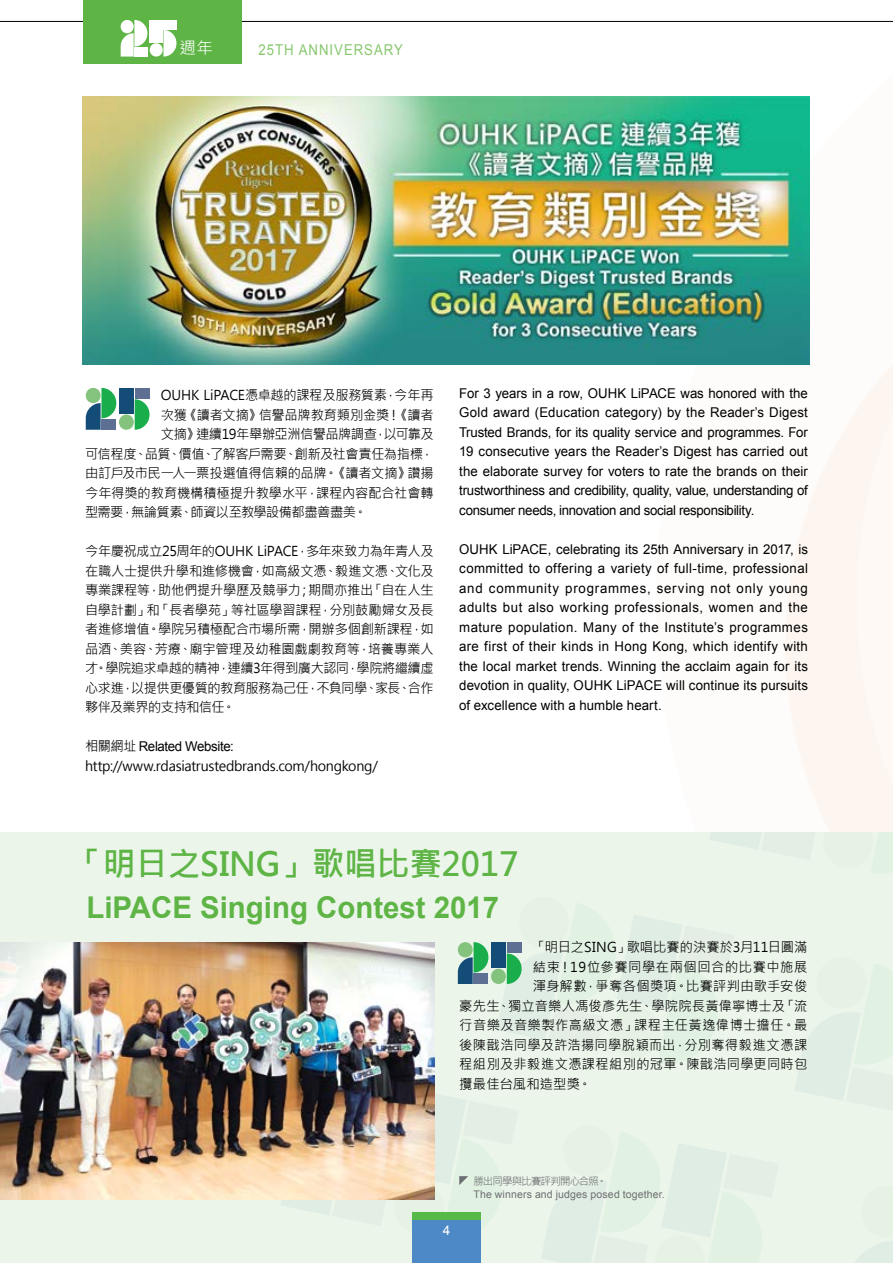
<style>
.page{position:relative;width:893px;height:1263px;background:#fff}
.page>*{position:absolute;margin:0;border:0;box-sizing:border-box;transform-origin:0 0}
.t1{font:700 33px "Microsoft Jheng Hei";color:#5eb546}
.t2{font:700 30px "Arial";color:#5eb546}
.t3{font:16.5px "Microsoft Jheng Hei";color:#fff}
.t4{font:15px "Arial";letter-spacing:.075em;color:#88c86f;scale:.88 1}
.t5{font:13.5px/19.5px "Arial";letter-spacing:-.02em;color:#000;text-align:justify}
.t6{font:13.5px/19.5px "Microsoft Jheng Hei";letter-spacing:-.01em;color:#000;text-align:justify}
.t7{font:13.5px "Microsoft Jheng Hei";letter-spacing:.02em;color:#000}
.t8{font:13.5px "Microsoft Jheng Hei";letter-spacing:.015em;color:#000}
.t9{font:13.5px "Microsoft Jheng Hei";letter-spacing:.04em;color:#000}
.t10{font:13.5px "Microsoft Jheng Hei";letter-spacing:.03em;color:#000}
.t11{font:13.5px "Microsoft Jheng Hei";letter-spacing:.025em;color:#000}
.t12{font:13.5px "Microsoft Jheng Hei";letter-spacing:-.04em;color:#000}
.t13{font:13.5px "Microsoft Jheng Hei";letter-spacing:-.035em;color:#000}
.t14{font:13.5px "Microsoft Jheng Hei";letter-spacing:.045em;color:#000}
.t15{font:13.5px "Arial";color:#fff}
.t16{font:10.5px "Arial";letter-spacing:.015em;color:#6d6e71}
.t17{font:10.5px "Microsoft Jheng Hei";letter-spacing:-.085em;color:#6d6e71}
.s1{font-family:"Microsoft Jheng Hei"}
</style>
<div class="page">
<svg style="left:785px;top:364px;width:108px;height:468px"></svg>
<div style="left:0;top:832px;width:893px;height:431px;background:#ebf5ea"></div>
<svg style="left:710px;top:832px;width:51px;height:17px"></svg>
<svg style="left:795px;top:1013px;width:65px;height:87px"></svg>
<svg style="left:855px;top:1241px;width:38px;height:22px"></svg>
<img style="left:82px;top:96px;width:728px;height:268px">
<svg style="left:86px;top:388px;width:64px;height:42px"></svg>
<img style="left:0;top:943px;width:280px;height:256px">
<img style="left:280px;top:915px;width:447px;height:348px">
<hr style="left:0;top:21px;width:893px;height:1px;background:#000">
<div style="left:412px;top:1212px;width:68px;height:51px;background:#4e89c7"></div>
<div style="left:412px;top:1212px;width:68px;height:8px;background:#57b947"></div>
<div style="left:83px;top:0;width:159px;height:64px;background:#5eb546"></div>
<svg style="left:121px;top:20px;width:55px;height:37px"></svg>
<p class="t3" style="left:179px;top:38px;width:35px">週年</p>
<p class="t4" style="left:259px;top:40px;width:166px">25TH Anniversary</p>
<p class="t6" style="left:161px;top:385px;width:274px">OUHK LiPACE憑卓越的課程及服務質素，今年再</p>
<p class="t6" style="left:161px;top:405px;width:274px">次獲《讀者文摘》信譽品牌教育類別金獎！《讀者</p>
<p class="t12" style="left:161px;top:426px;width:274px">文摘》連續19年舉辦亞洲信譽品牌調查，以可靠及</p>
<p class="t6" style="left:85px;top:444px;width:350px">可信程度、品質、價值、了解客戶需要、創新及社會責任為指標，</p>
<p class="t6" style="left:85px;top:463px;width:350px">由訂戶及市民一人一票投選值得信賴的品牌。《讀者文摘》讚揚</p>
<p class="t6" style="left:85px;top:483px;width:350px">今年得獎的教育機構積極提升教學水平，課程內容配合社會轉</p>
<p class="t13" style="left:85px;top:504px;width:283px">型需要，無論質素、師資以至教學設備都盡善盡美。</p>
<p class="t6" style="left:85px;top:541px;width:350px">今年慶祝成立25周年的OUHK LiPACE，多年來致力為年青人及在職人士提供升學和進修機會，如高級文憑、毅進文憑、文化及專業課程等，助他們提升學歷及競爭力；期間亦推出「自在人生自學計劃」和「長者學苑」等社區學習課程，分別鼓勵婦女及長者進修增值。學院另積極配合市場所需，開辦多個創新課程，如品酒、美容、芳療、廟宇管理及幼稚園戲劇教育等，培養專業人才。學院追求卓越的精神，連續3年得到廣大認同，學院將繼續虛心求進，以提供更優質的教育服務為己任，不負同學、家長、合作夥伴及業界的支持和信任。</p>
<p class="t5" style="left:85px;top:736px;width:150px"><span class="s1">相關網址</span> Related Website:</p>
<p class="t6" style="left:85px;top:756px;width:294px">http://www.rdasiatrustedbrands.com/hongkong/</p>
<p class="t5" style="left:459px;top:384px;width:350px">For 3 years in a row, OUHK LiPACE was honored with the Gold award (Education category) by the Reader’s Digest Trusted Brands, for its quality service and programmes. For 19 consecutive years the Reader’s Digest has carried out the elaborate survey for voters to rate the brands on their trustworthiness and credibility, quality, value, understanding of consumer needs, innovation and social responsibility.</p>
<p class="t5" style="left:459px;top:540px;width:350px">OUHK LiPACE, celebrating its 25th Anniversary in 2017, is committed to offering a variety of full-time, professional and community programmes, serving not only young adults but also working professionals, women and the mature population. Many of the Institute’s programmes are first of their kinds in Hong Kong, which identify with the local market trends. Winning the acclaim again for its devotion in quality, OUHK LiPACE will continue its pursuits of excellence with a humble heart.</p>
<h1 class="t1" style="left:71px;top:843px;width:449px">「明日之SING」歌唱比賽2017</h1>
<h2 class="t2" style="left:86px;top:887px;width:414px">LiPACE Singing Contest 2017</h2>
<p class="t6" style="left:533px;top:938px;width:276px">「明日之SING」歌唱比賽的決賽於3月11日圓滿</p>
<p class="t14" style="left:533px;top:958px;width:276px">結束！19位參賽同學在兩個回合的比賽中施展</p>
<p class="t7" style="left:533px;top:978px;width:276px">渾身解數，爭奪各個獎項。比賽評判由歌手安俊</p>
<p class="t8" style="left:459px;top:997px;width:349px">豪先生、獨立音樂人馮俊彥先生、學院院長黃偉寧博士及「流</p>
<p class="t9" style="left:459px;top:1017px;width:350px">行音樂及音樂製作高級文憑」課程主任黃逸偉博士擔任。最</p>
<p class="t10" style="left:459px;top:1036px;width:349px">後陳戩浩同學及許浩揚同學脫穎而出，分別奪得毅進文憑課</p>
<p class="t11" style="left:459px;top:1056px;width:350px">程組別及非毅進文憑課程組別的冠軍。陳戩浩同學更同時包</p>
<p class="t7" style="left:459px;top:1075px;width:134px">攬最佳台風和造型獎。</p>
<p class="t15" style="left:443px;top:1221px;width:9px">4</p>
<p class="t17" style="left:473px;top:1174px;width:135px">勝出同學與比賽評判開心合照。</p>
<p class="t16" style="left:473px;top:1187px;width:193px">The winners and judges posed together.</p>
</div>
